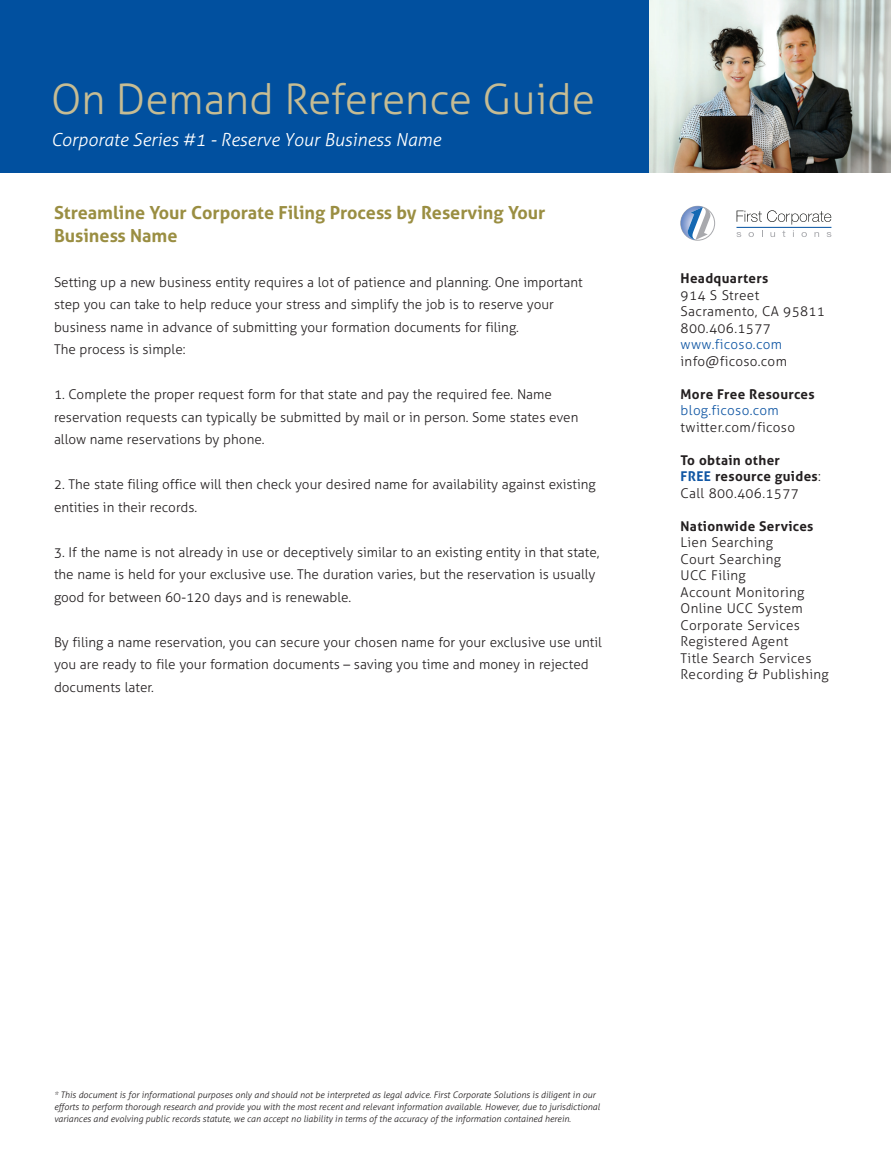
<style>
.page{position:relative;width:891px;height:1161px;background:#fff}
.page>*{position:absolute;margin:0;border:0;box-sizing:border-box;transform-origin:0 0}
.t1{font:300 42px "Aller";color:#c6bc93}
.t2{font:700 18px/22.5px "Aller";color:#9a8e42}
.t3{font:italic 300 18px "Aller";color:#fff}
.t4{font:300 13.5px/22.5px "Aller";color:#231f20}
.t5{font:300 13.5px/16.5px "Aller";letter-spacing:.025em;color:#231f20}
.t6{font:700 13.5px/16.5px "Aller";letter-spacing:.025em;color:#231f20}
.t7{font:300 13.5px "Aller";letter-spacing:.025em;color:#1157a4}
.t8{font:italic 300 9px/12px "Aller";color:#231f20}
.s1{color:#1157a4}
.s2{font-weight:300}
</style>
<div class="page">
<img style="left:648px;top:0;width:243px;height:173px">
<svg style="left:737px;top:210px;width:94px;height:27px"></svg>
<hr style="left:737px;top:227px;width:94px;height:1px;background:#01509f">
<div style="left:681px;top:206px;width:34px;height:34px;border:1px solid #a8a9ad;border-radius:50%"></div>
<svg style="left:680px;top:206px;width:33px;height:34px"></svg>
<div style="left:0;top:0;width:648px;height:173px;background:#01509f"></div>
<h1 class="t1" style="left:51px;top:74px;width:545px">On Demand Reference Guide</h1>
<h2 class="t3" style="left:51px;top:129px;width:391px">Corporate Series #1 - Reserve Your Business Name</h2>
<h2 class="t2" style="left:54px;top:202px;width:493px">Streamline Your Corporate Filing Process by Reserving Your<br>Business Name</h2>
<p class="t4" style="left:54px;top:271px;width:530px">Setting up a new business entity requires a lot of patience and planning. One important step you can take to help reduce your stress and simplify the job is to reserve your business name in advance of submitting your formation documents for filing.<br>The process is simple:</p>
<p class="t4" style="left:54px;top:383px;width:526px">1. Complete the proper request form for that state and pay the required fee. Name reservation requests can typically be submitted by mail or in person. Some states even allow name reservations by phone.</p>
<p class="t4" style="left:54px;top:473px;width:543px">2. The state filing office will then check your desired name for availability against existing entities in their records.</p>
<p class="t4" style="left:54px;top:541px;width:547px">3. If the name is not already in use or deceptively similar to an existing entity in that state, the name is held for your exclusive use. The duration varies, but the reservation is usually good for between 60-120 days and is renewable.</p>
<p class="t4" style="left:54px;top:631px;width:549px">By filing a name reservation, you can secure your chosen name for your exclusive use until you are ready to file your formation documents – saving you time and money in rejected documents later.</p>
<p class="t6" style="left:681px;top:270px;width:89px">Headquarters</p>
<p class="t5" style="left:681px;top:287px;width:146px">914 S Street<br>Sacramento, CA 95811<br>800.406.1577</p>
<p class="t7" style="left:681px;top:336px;width:103px">www.ficoso.com</p>
<p class="t5" style="left:681px;top:353px;width:108px">info@ficoso.com</p>
<p class="t6" style="left:681px;top:386px;width:136px">More Free Resources</p>
<p class="t7" style="left:681px;top:402px;width:100px">blog.ficoso.com</p>
<p class="t5" style="left:681px;top:419px;width:116px">twitter.com/ficoso</p>
<p class="t6" style="left:681px;top:452px;width:142px">To obtain other<br><span class="s1">FREE</span> resource guides<span class="s2">:<br>Call 800.406.1577</span></p>
<p class="t6" style="left:681px;top:518px;width:134px">Nationwide Services</p>
<p class="t5" style="left:681px;top:534px;width:150px">Lien Searching<br>Court Searching<br>UCC Filing<br>Account Monitoring<br>Online UCC System<br>Corporate Services<br>Registered Agent<br>Title Search Services<br>Recording &amp; Publishing</p>
<p class="t8" style="left:54px;top:1089px;width:547px">* This document is for informational purposes only and should not be interpreted as legal advice. First Corporate Solutions is diligent in our efforts to perform thorough research and provide you with the most recent and relevant information available. However, due to jurisdictional variances and evolving public records statute, we can accept no liability in terms of the accuracy of the information contained herein.</p>
</div>
